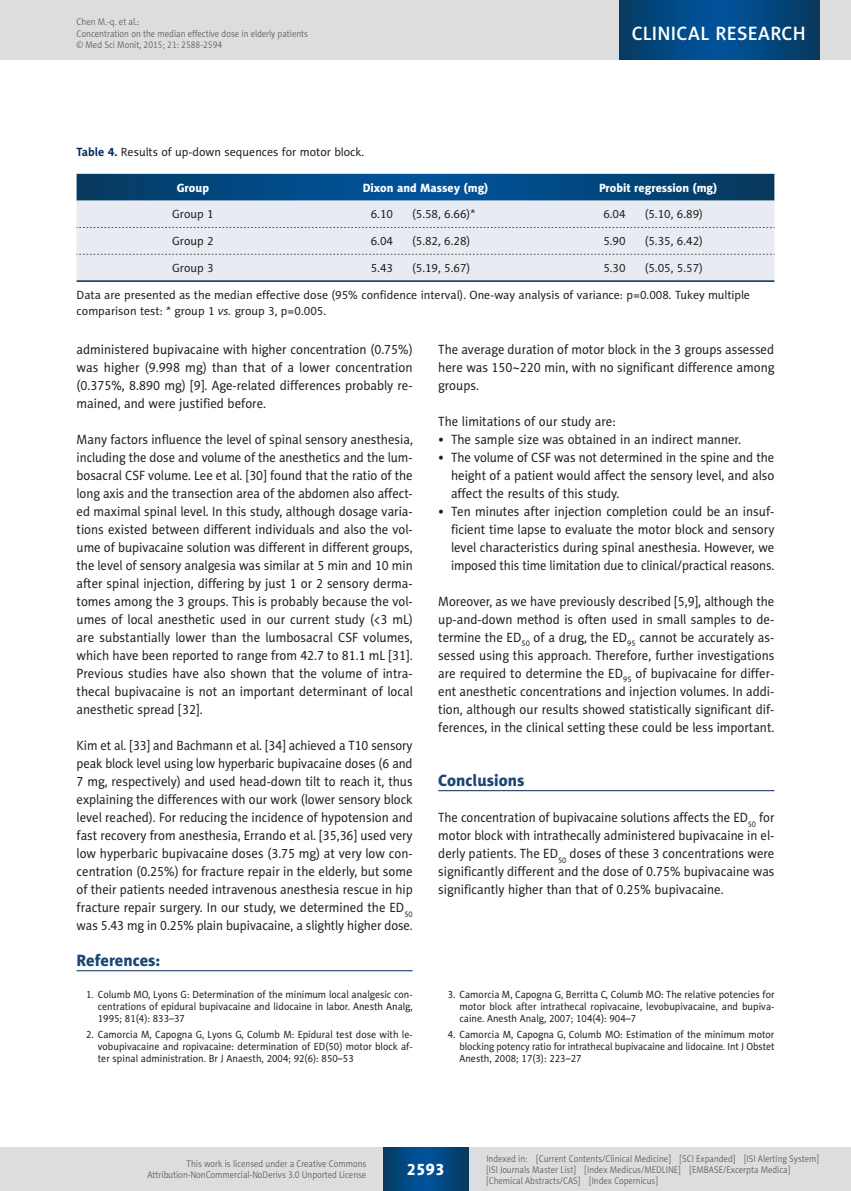
<style>
.page{position:relative;width:851px;height:1191px;background:#fff}
.page>*{position:absolute;margin:0;border:0;box-sizing:border-box;transform-origin:0 0}
.t1{font:19.5px "Naomi Sans EFN Medium";letter-spacing:.015em;color:#fff}
.MSM_Headline_1{font:16.5px "Naomi Sans EFN Heavy";color:#1a4574}
.MSM_Referencje_Tytul{font:16.5px "Naomi Sans EFN Heavy";color:#1a4574}
.t2{font:16.5px "Naomi Sans EFN Heavy";color:#fff}
.MSM_Body{font:13.5px/18px "Naomi Sans EFN";color:#231f20;text-align:justify;scale:.95 1}
.MSM_Body-2{font:13.5px/18px "Naomi Sans EFN";color:#231f20;text-align:justify;scale:.93 1}
.MSM_Body-3{font:13.5px/18px "Naomi Sans EFN";color:#231f20;text-align:justify;scale:.94 1}
.MSM_Body_no_before{font:13.5px/18px "Naomi Sans EFN";color:#231f20;text-align:justify;scale:.95 1}
.MSM_Body_no_before-2{font:13.5px/18px "Naomi Sans EFN";color:#231f20;text-align:justify;scale:.94 1}
.MSM_Table_podpis_dol{font:12px/15.8px "Naomi Sans EFN";color:#231f20}
.MSM_Tabela_zawartosc{font:12px "Naomi Sans EFN";color:#231f20}
.MSM_Tabela_tytul{font:12px "Naomi Sans EFN";color:#231f20}
.MSM_Tabela_Head{font:12px "Naomi Sans EFN Heavy";color:#fff}
.MSM_Referencje_punkt{font:10.5px/12px "Naomi Sans EFN";color:#231f20;text-align:justify;scale:.95 1}
.t3{font:9.75px/11.2px "Naomi Sans EFN Light";color:#57585a;scale:.9 1}
.s1{font-weight:700;color:#00295c}
.s2{font-style:italic}
</style>
<div class="page">
<hr style="left:438px;top:790px;width:336px;height:1px;background:#00295c">
<svg style="left:77px;top:174px;width:697px;height:27px;background:#074a81"></svg>
<div style="left:77px;top:201px;width:697px;height:79px;background:#e8ebf2"></div>
<svg style="left:77px;top:227px;width:697px;height:1px"></svg>
<svg style="left:77px;top:254px;width:697px;height:1px"></svg>
<hr style="left:77px;top:280px;width:232px;height:2px;background:#00295c">
<hr style="left:309px;top:280px;width:232px;height:2px;background:#00295c">
<hr style="left:541px;top:280px;width:233px;height:2px;background:#00295c">
<hr style="left:77px;top:970px;width:335px;height:1px;background:#00295c">
<div style="left:0;top:1148px;width:850px;height:43px;background:#dcdddf"></div>
<svg style="left:383px;top:1147px;width:85px;height:43px;background:#02477e"></svg>
<div style="left:0;top:0;width:850px;height:60px;background:#dcdddf"></div>
<svg style="left:619px;top:0;width:200px;height:60px;background:#02477e"></svg>
<p class="t3" style="left:77px;top:16px;width:258px">Chen M.-q. et al.:<br>Concentration on the median effective dose in elderly patients © Med Sci Monit, 2015; 21: 2588-2594</p>
<h1 class="t1" style="left:631px;top:22px;width:175px">CLINICAL RESEARCH</h1>
<p class="MSM_Tabela_tytul" style="left:77px;top:145px;width:289px"><span class="s1">Table 4.</span> Results of up-down sequences for motor block.</p>
<p class="MSM_Tabela_Head" style="left:177px;top:180px;width:34px">Group</p>
<p class="MSM_Tabela_Head" style="left:363px;top:180px;width:127px">Dixon and Massey (mg)</p>
<p class="MSM_Tabela_Head" style="left:599px;top:180px;width:120px">Probit regression (mg)</p>
<p class="MSM_Tabela_zawartosc" style="left:172px;top:207px;width:43px">Group 1</p>
<p class="MSM_Tabela_zawartosc" style="left:370px;top:207px;width:24px">6.10</p>
<p class="MSM_Tabela_zawartosc" style="left:412px;top:207px;width:65px">(5.58, 6.66)*</p>
<p class="MSM_Tabela_zawartosc" style="left:603px;top:207px;width:24px">6.04</p>
<p class="MSM_Tabela_zawartosc" style="left:644px;top:207px;width:60px">(5.10, 6.89)</p>
<p class="MSM_Tabela_zawartosc" style="left:172px;top:234px;width:43px">Group 2</p>
<p class="MSM_Tabela_zawartosc" style="left:370px;top:234px;width:24px">6.04</p>
<p class="MSM_Tabela_zawartosc" style="left:412px;top:234px;width:60px">(5.82, 6.28)</p>
<p class="MSM_Tabela_zawartosc" style="left:603px;top:234px;width:24px">5.90</p>
<p class="MSM_Tabela_zawartosc" style="left:644px;top:234px;width:60px">(5.35, 6.42)</p>
<p class="MSM_Tabela_zawartosc" style="left:172px;top:261px;width:43px">Group 3</p>
<p class="MSM_Tabela_zawartosc" style="left:370px;top:261px;width:24px">5.43</p>
<p class="MSM_Tabela_zawartosc" style="left:412px;top:261px;width:60px">(5.19, 5.67)</p>
<p class="MSM_Tabela_zawartosc" style="left:603px;top:261px;width:24px">5.30</p>
<p class="MSM_Tabela_zawartosc" style="left:644px;top:261px;width:60px">(5.05, 5.57)</p>
<p class="MSM_Table_podpis_dol" style="left:77px;top:287px;width:674px">Data are presented as the median effective dose (95% confidence interval). One-way analysis of variance: p=0.008. Tukey multiple comparison test: * group 1 <span class="s2">vs.</span> group 3, p=0.005.</p>
<p class="MSM_Body" style="left:77px;top:340px;width:355px">administered bupivacaine with higher concentration (0.75%) was higher (9.998 mg) than that of a lower concentration (0.375%, 8.890 mg) [9]. Age-related differences probably re&shy;mained, and were justified before.</p>
<p class="MSM_Body" style="left:77px;top:430px;width:355px">Many factors influence the level of spinal sensory anesthesia, including the dose and volume of the anesthetics and the lum&shy;bosacral CSF volume. Lee et al. [30] found that the ratio of the long axis and the transection area of the abdomen also affect&shy;ed maximal spinal level. In this study, although dosage varia&shy;tions existed between different individuals and also the vol&shy;ume of bupivacaine solution was different in different groups, the level of sensory analgesia was similar at 5 min and 10 min after spinal injection, differing by just 1 or 2 sensory derma&shy;tomes among the 3 groups. This is probably because the vol&shy;umes of local anesthetic used in our current study (&lt;3 mL) are substantially lower than the lumbosacral CSF volumes, which have been reported to range from 42.7 to 81.1 mL [31].<br>Previous studies have also shown that the volume of intra&shy;thecal bupivacaine is not an important determinant of local anesthetic spread [32].</p>
<p class="MSM_Body-2" style="left:77px;top:736px;width:363px">Kim et al. [33] and Bachmann et al. [34] achieved a T10 sensory peak block level using low hyperbaric bupivacaine doses (6 and 7 mg, respectively) and used head-down tilt to reach it, thus explaining the differences with our work (lower sensory block level reached). For reducing the incidence of hypotension and fast recovery from anesthesia, Errando et al. [35,36] used very low hyperbaric bupivacaine doses (3.75 mg) at very low con&shy;centration (0.25%) for fracture repair in the elderly, but some of their patients needed intravenous anesthesia rescue in hip fracture repair surgery. In our study, we determined the ED<sub>50 </sub>was 5.43 mg in 0.25% plain bupivacaine, a slightly higher dose.</p>
<p class="MSM_Referencje_Tytul" style="left:77px;top:950px;width:85px">References:</p>
<p class="MSM_Referencje_punkt" style="left:98px;top:988px;width:333px;text-indent:-12px">1. Columb MO, Lyons G: Determination of the minimum local analgesic con&shy;centrations of epidural bupivacaine and lidocaine in labor. Anesth Analg, 1995; 81(4): 833–37</p>
<p class="MSM_Referencje_punkt" style="left:98px;top:1029px;width:333px;text-indent:-12px">2. Camorcia M, Capogna G, Lyons G, Columb M: Epidural test dose with le&shy;vobupivacaine and ropivacaine: determination of ED(50) motor block af&shy;ter spinal administration. Br J Anaesth, 2004; 92(6): 850–53</p>
<p class="MSM_Body" style="left:438px;top:340px;width:355px">The average duration of motor block in the 3 groups assessed here was 150~220 min, with no significant difference among groups.</p>
<p class="MSM_Body" style="left:438px;top:412px;width:188px">The limitations of our study are:</p>
<p class="MSM_Body_no_before" style="left:438px;top:430px;width:320px">• The sample size was obtained in an indirect manner.</p>
<p class="MSM_Body_no_before-2" style="left:451px;top:448px;width:345px;text-indent:-13px">• The volume of CSF was not determined in the spine and the height of a patient would affect the sensory level, and also affect the results of this study.</p>
<p class="MSM_Body_no_before" style="left:451px;top:502px;width:342px;text-indent:-13px">• Ten minutes after injection completion could be an insuf&shy;ficient time lapse to evaluate the motor block and sensory level characteristics during spinal anesthesia. However, we imposed this time limitation due to clinical/practical reasons.</p>
<p class="MSM_Body" style="left:438px;top:592px;width:355px">Moreover, as we have previously described [5,9], although the up-and-down method is often used in small samples to de&shy;termine the ED<sub>50</sub> of a drug, the ED<sub>95</sub> cannot be accurately as&shy;sessed using this approach. Therefore, further investigations are required to determine the ED<sub>95</sub> of bupivacaine for differ&shy;ent anesthetic concentrations and injection volumes. In addi&shy;tion, although our results showed statistically significant dif&shy;ferences, in the clinical setting these could be less important.</p>
<p class="MSM_Headline_1" style="left:438px;top:770px;width:88px">Conclusions</p>
<p class="MSM_Body-3" style="left:438px;top:808px;width:359px">The concentration of bupivacaine solutions affects the ED<sub>50</sub> for motor block with intrathecally administered bupivacaine in el&shy;derly patients. The ED<sub>50</sub> doses of these 3 concentrations were significantly different and the dose of 0.75% bupivacaine was significantly higher than that of 0.25% bupivacaine.</p>
<p class="MSM_Referencje_punkt" style="left:459px;top:988px;width:333px;text-indent:-12px">3. Camorcia M, Capogna G, Berritta C, Columb MO: The relative potencies for motor block after intrathecal ropivacaine, levobupivacaine, and bupiva&shy;caine. Anesth Analg, 2007; 104(4): 904–7</p>
<p class="MSM_Referencje_punkt" style="left:459px;top:1029px;width:333px;text-indent:-12px">4. Camorcia M, Capogna G, Columb MO: Estimation of the minimum motor blocking potency ratio for intrathecal bupivacaine and lidocaine. Int J Obstet Anesth, 2008; 17(3): 223–27</p>
<p class="t3" style="left:147px;top:1158px;width:245px;text-align:right">This work is licensed under a Creative Commons<br>Attribution-NonCommercial-NoDerivs 3.0 Unported License</p>
<p class="t2" style="left:406px;top:1159px;width:40px">2593</p>
<p class="t3" style="left:486px;top:1152px;width:371px">Indexed in: [Current Contents/Clinical Medicine] [SCI Expanded] [ISI Alerting System] [ISI Journals Master List] [Index Medicus/MEDLINE] [EMBASE/Excerpta Medica] [Chemical Abstracts/CAS] [Index Copernicus]</p>
</div>
